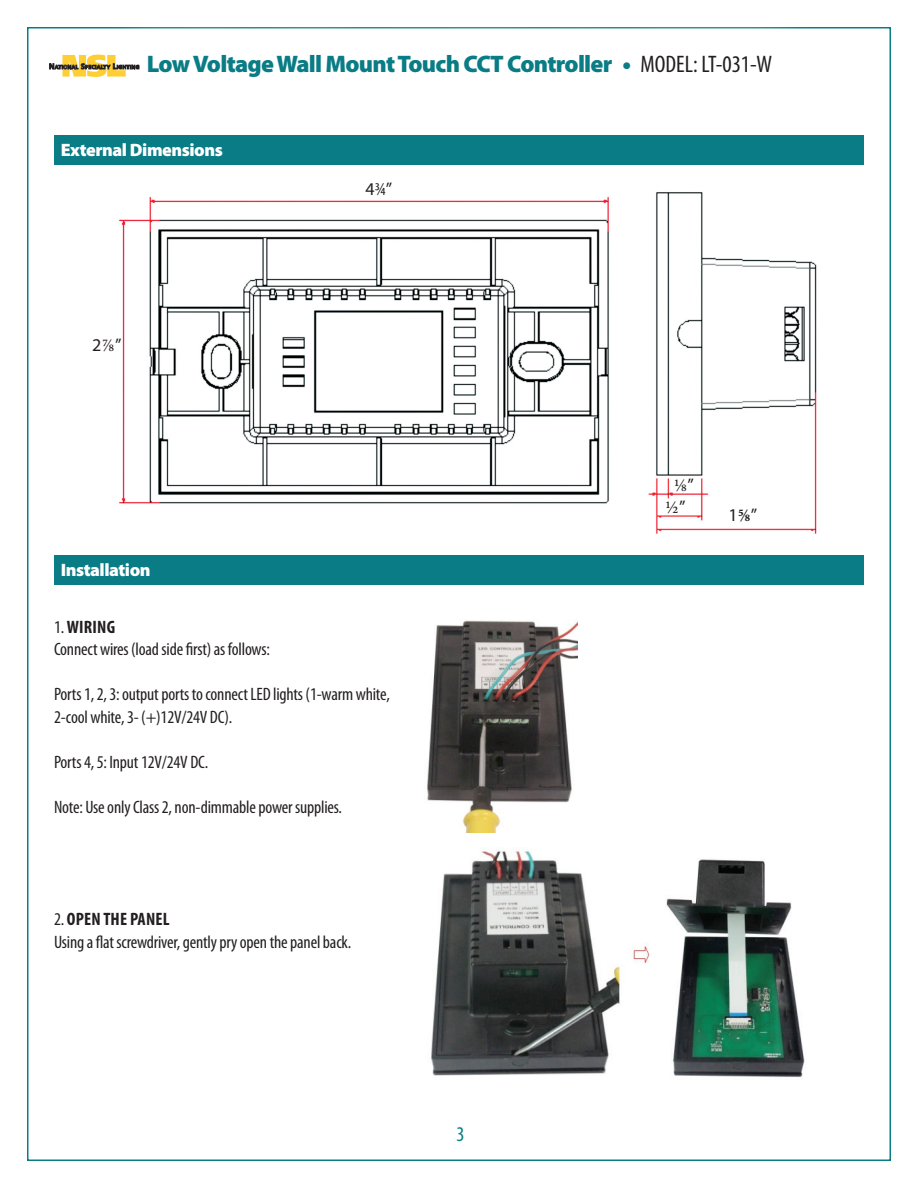
<style>
.page{position:relative;width:918px;height:1188px;background:#fff}
.page>*{position:absolute;margin:0;border:0;box-sizing:border-box;transform-origin:0 0}
.t1{font:900 24px "Myriad Pro";letter-spacing:-.03em;color:#097c85}
.t2{font:condensed 21px "Myriad Pro";color:#097c85}
.t3{font:condensed 18px/22.5px "Myriad Pro";letter-spacing:-.01em;color:#231f20}
.t4{font:900 18px "Myriad Pro";letter-spacing:-.025em;color:#fff}
.t5{font:18px "Myriad Pro";color:#231f20}
.t6{font:18px/21.6px "Minion Pro";color:#231f20;text-align:center}
.s1{font-weight:400;font-stretch:condensed;color:#231f20}
.s2{font-family:"Minion Pro"}
.s3{font-stretch:condensed}
.s4{font-weight:700}
.s5{font-family:"Myriad Pro"}
.s6{font-family:"Minion Pro";font-weight:700;font-stretch:condensed}
</style>
<div class="page">
<div style="left:54px;top:555px;width:810px;height:29px;background:#097c85"></div>
<img style="left:427px;top:620px;width:150px;height:212px">
<div style="left:54px;top:135px;width:810px;height:29px;background:#097c85"></div>
<img style="left:431px;top:849px;width:374px;height:229px">
<svg style="left:49px;top:55px;width:90px;height:22px"></svg>
<img style="left:119px;top:192px;width:698px;height:342px">
<h1 class="t1" style="left:147px;top:48px;width:627px">Low Voltage Wall Mount Touch CCT Controller • <span class="s1">MODEL: LT-031-W</span></h1>
<p class="t4" style="left:61px;top:138px;width:164px">External Dimensions</p>
<p class="t5" style="left:92px;top:334px;width:31px">2<span class="s2">⅞</span>”</p>
<p class="t5" style="left:365px;top:178px;width:28px">4<span class="s3">¾</span>”</p>
<p class="t4" style="left:61px;top:558px;width:91px">Installation</p>
<p class="t3" style="left:54px;top:616px;width:218px">1. <span class="s4">WIRING<br></span>Connect wires (load side first) as follows:</p>
<p class="t3" style="left:54px;top:683px;width:337px">Ports 1, 2, 3: output ports to connect LED lights (1-warm white,<br>2-cool white, 3- (+)12V/24V DC).</p>
<p class="t3" style="left:54px;top:751px;width:156px">Ports 4, 5: Input 12V/24V DC.</p>
<p class="t3" style="left:54px;top:796px;width:290px">Note: Use only Class 2, non-dimmable power supplies.</p>
<p class="t3" style="left:54px;top:908px;width:299px">2. <span class="s4">OPEN THE PANEL<br></span>Using a flat screwdriver, gently pry open the panel back.</p>
<p class="t2" style="left:457px;top:1121px;width:10px">3</p>
<p class="t6" style="left:665px;top:475px;width:30px">⅛<span class="s5">” </span>½<span class="s5">”</span></p>
<p class="t5" style="left:728px;top:503px;width:30px">1<span class="s6">⅝</span>”</p>
</div>
